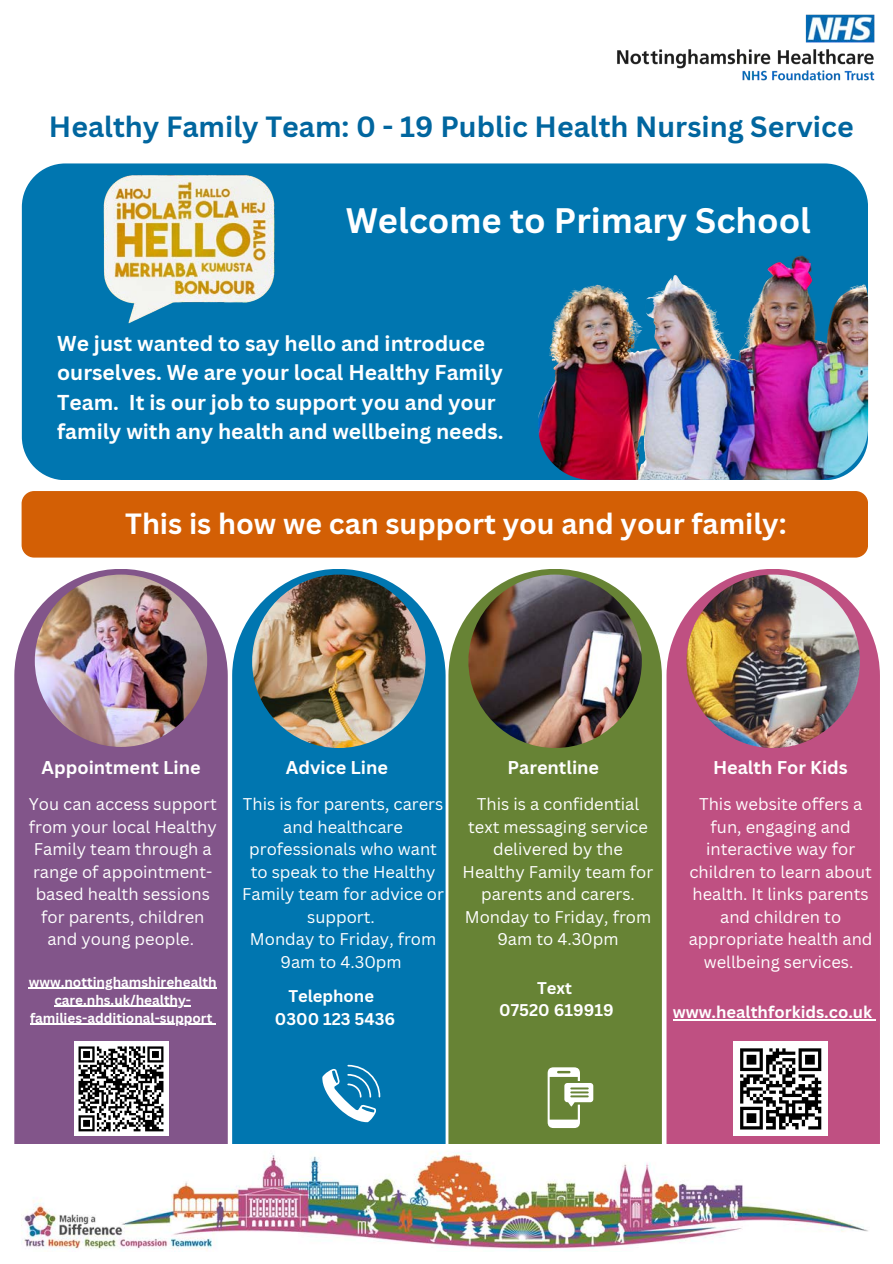
<style>
.page{position:relative;width:893px;height:1264px;background:#fff}
.page>*{position:absolute;margin:0;border:0;box-sizing:border-box;transform-origin:0 0}
.t1{font:700 34.5px "Canva Sans";color:#fff}
.t2{font:700 28.5px "Canva Sans";color:#01669f}
.t3{font:700 28.5px "Canva Sans";color:#fff}
.t4{font:700 21px/29.2px "Canva Sans";color:#fff}
.t5{font:700 18px "Canva Sans";color:#fff}
.t6{font:16.5px/22.5px "Canva Sans";color:#fff;text-align:center}
.t7{font:700 16.5px "Canva Sans";color:#fff}
.t8{font:700 13.5px/18px "Canva Sans";color:#fff;text-align:center}
</style>
<div class="page">
<div style="left:22px;top:163px;width:846px;height:317px;background:#0076b0;border-radius:43px"></div>
<svg style="left:14px;top:569px;width:214px;height:575px;background:#895f91"></svg>
<div style="left:232px;top:569px;width:213px;height:575px;background:#0076b0"></div>
<div style="left:448px;top:569px;width:213px;height:575px;background:#678335"></div>
<div style="left:666px;top:569px;width:213px;height:575px;background:#bf5082"></div>
<img style="left:35px;top:574px;width:172px;height:173px;border-radius:50%">
<img style="left:617px;top:14px;width:258px;height:67px">
<img style="left:21px;top:1151px;width:847px;height:100px">
<img style="left:468px;top:574px;width:173px;height:174px;border-radius:50%">
<img style="left:252px;top:574px;width:173px;height:174px;border-radius:50%">
<svg style="left:547px;top:1067px;width:46px;height:60px"></svg>
<svg style="left:322px;top:1064px;width:58px;height:58px"></svg>
<div style="left:22px;top:491px;width:846px;height:66px;background:#d35f05;border-radius:13px"></div>
<img style="left:686px;top:574px;width:173px;height:174px;border-radius:50%">
<hr style="left:29px;top:987px;width:188px;height:2px;background:#fff">
<hr style="left:54px;top:1005px;width:137px;height:2px;background:#fff">
<hr style="left:30px;top:1023px;width:182px;height:2px;background:#fff">
<hr style="left:672px;top:1019px;width:200px;height:1px;background:#fff">
<img style="left:538px;top:249px;width:330px;height:231px;border-radius:53px">
<img style="left:22px;top:163px;width:339px;height:161px">
<div style="left:74px;top:1041px;width:94px;height:94px;background:#fff"></div>
<svg style="left:78px;top:1046px;width:86px;height:86px"></svg>
<div style="left:733px;top:1041px;width:94px;height:94px;background:#fff"></div>
<svg style="left:740px;top:1048px;width:81px;height:81px"></svg>
<p class="t2" style="left:49px;top:107px;width:806px">Healthy Family Team: 0 - 19 Public Health Nursing Service</p>
<p class="t1" style="left:346px;top:196px;width:466px">Welcome to Primary School</p>
<p class="t4" style="left:57px;top:328px;width:448px">We just wanted to say hello and introduce ourselves. We are your local Healthy Family Team. It is our job to support you and your family with any health and wellbeing needs.</p>
<p class="t3" style="left:125px;top:503px;width:663px">This is how we can support you and your family:</p>
<p class="t5" style="left:42px;top:755px;width:161px">Appointment Line</p>
<p class="t5" style="left:286px;top:755px;width:104px">Advice Line</p>
<p class="t5" style="left:507px;top:755px;width:93px">Parentline</p>
<p class="t5" style="left:713px;top:755px;width:136px">Health For Kids</p>
<p class="t6" style="left:29px;top:792px;width:189px">You can access support from your local Healthy<br>Family team through a range of appointment&shy;based health sessions for parents, children and young people.</p>
<p class="t8" style="left:29px;top:972px;width:189px">www.nottinghamshirehealth care.nhs.uk/healthy&shy;families-additional-support</p>
<p class="t6" style="left:242px;top:792px;width:203px">This is for parents, carers and healthcare professionals who want to speak to the Healthy<br>Family team for advice or support.</p>
<p class="t6" style="left:250px;top:927px;width:188px">Monday to Friday, from<br>9am to 4.30pm</p>
<p class="t7" style="left:288px;top:984px;width:87px">Telephone</p>
<p class="t7" style="left:275px;top:1006px;width:122px">0300 123 5436</p>
<p class="t6" style="left:462px;top:792px;width:192px">This is a confidential text messaging service delivered by the<br>Healthy Family team for parents and carers.<br>Monday to Friday, from<br>9am to 4.30pm</p>
<p class="t6" style="left:688px;top:792px;width:185px">This website offers a fun, engaging and interactive way for children to learn about health. It links parents and children to appropriate health and wellbeing services.</p>
<p class="t7" style="left:672px;top:1000px;width:201px">www.healthforkids.co.uk</p>
<p class="t7" style="left:537px;top:976px;width:36px">Text</p>
<p class="t7" style="left:499px;top:998px;width:116px">07520 619919</p>
</div>
